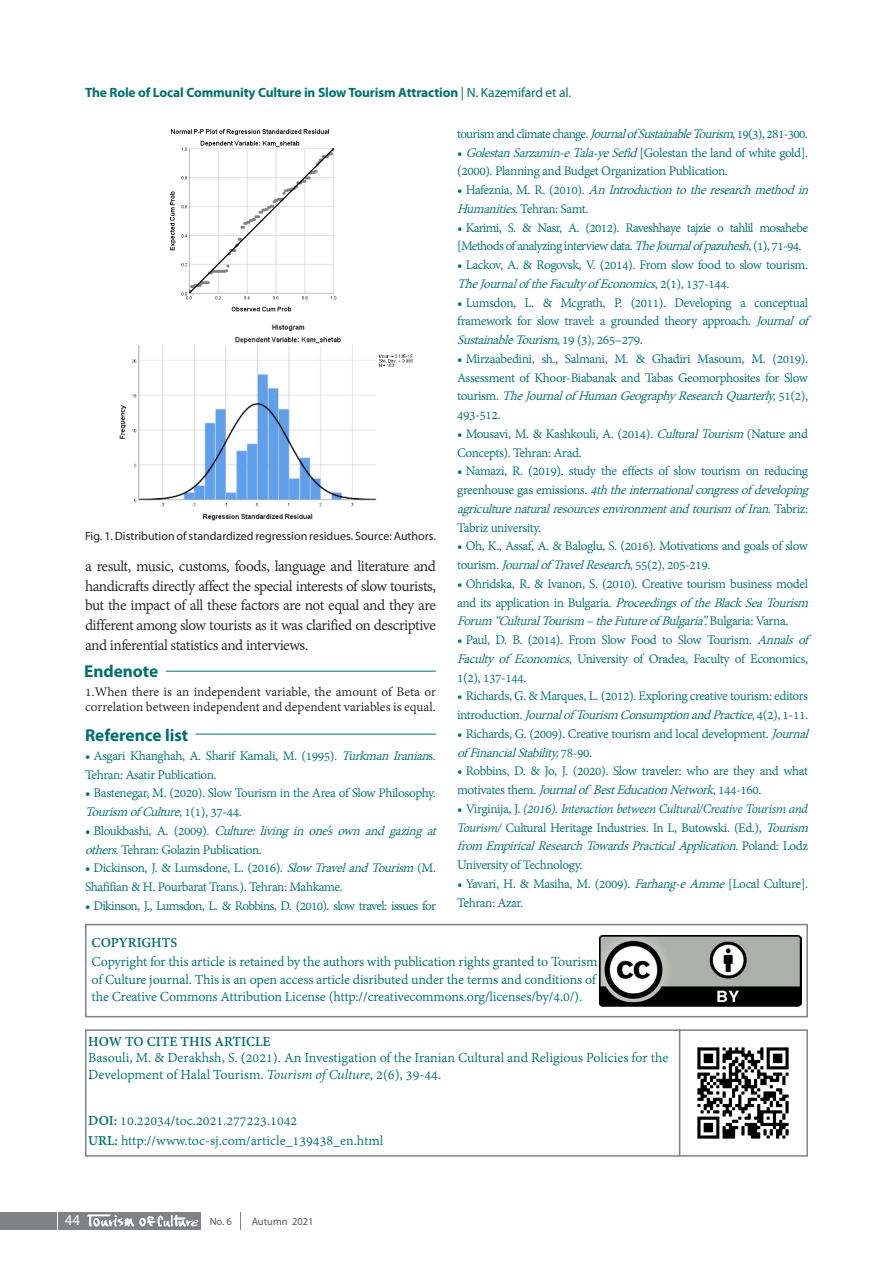
<style>
.page{position:relative;width:893px;height:1263px;background:#fff}
.page>*{position:absolute;margin:0;border:0;box-sizing:border-box;transform-origin:0 0}
.Titr{font:700 17.25px "Myriad Pro";color:#017072}
.Text_Body{font:16.5px/19.8px "Adobe Devanagari";letter-spacing:-.03em;color:#231f20;text-align:justify}
.First___Last_TB{font:15px/17.2px "Adobe Devanagari";color:#017072}
.First___Last_TB-2{font:700 15px "Adobe Devanagari";color:#017072}
.t1{font:15px "Myriad Pro";color:#fff}
.t2{font:14.25px/18.8px "Adobe Devanagari";letter-spacing:-.03em;color:#017072}
.t3{font:14.25px/18.8px "Adobe Devanagari";letter-spacing:-.05em;color:#017072}
.Endnote___Date{font:14.25px/15px "Adobe Devanagari";color:#231f20}
.t4{font:italic 14.25px/18.8px "Adobe Devanagari";color:#017072}
.t5{font:700 13.5px "Myriad Pro";letter-spacing:-.01em;color:#017072}
.Caption___Footnote{font:12px "Myriad Pro";color:#231f20}
.t6{font:10.5px "Myriad Pro";color:#57585a}
.s1{font-weight:400}
.s2{font-style:italic}
.s3{font-style:normal}
.s4{font-weight:700}
</style>
<div class="page">
<div style="left:86px;top:1212px;width:115px;height:18px;background:#808285"></div>
<div style="left:59px;top:1212px;width:27px;height:18px;background:#808285"></div>
<div style="left:0;top:1212px;width:57px;height:18px;background:#808285"></div>
<svg style="left:240px;top:1212px;width:1px;height:18px"></svg>
<svg style="left:87px;top:1215px;width:112px;height:12px"></svg>
<hr style="left:196px;top:734px;width:240px;height:1px;background:#017072">
<hr style="left:166px;top:671px;width:270px;height:1px;background:#017072">
<div style="left:85px;top:1029px;width:723px;height:128px;border:2px solid #808285"></div>
<hr style="left:679px;top:1029px;width:1px;height:127px;background:#808285">
<div style="left:85px;top:924px;width:723px;height:93px;border:2px solid #808285"></div>
<img style="left:600px;top:935px;width:201px;height:72px">
<img style="left:697px;top:1047px;width:92px;height:92px">
<img style="left:169px;top:129px;width:168px;height:183px">
<img style="left:119px;top:324px;width:294px;height:197px">
<p class="t5" style="left:85px;top:85px;width:488px">The Role of Local Community Culture in Slow Tourism Attraction <span class="s1">| N. Kazemifard et al.</span></p>
<p class="Caption___Footnote" style="left:85px;top:529px;width:352px">Fig. 1. Distribution of standardized regression residues. Source: Authors.</p>
<p class="Text_Body" style="left:85px;top:557px;width:352px">a result, music, customs, foods, language and literature and handicrafts directly affect the special interests of slow tourists, but the impact of all these factors are not equal and they are different among slow tourists as it was clarified on descriptive and inferential statistics and interviews.</p>
<p class="Titr" style="left:84px;top:661px;width:76px">Endenote</p>
<p class="Endnote___Date" style="left:85px;top:685px;width:352px">1.When there is an independent variable, the amount of Beta or correlation between independent and dependent variables is equal.</p>
<p class="Titr" style="left:85px;top:726px;width:105px">Reference list</p>
<p class="t2" style="left:85px;top:747px;width:352px">• Asgari Khanghah, A. Sharif Kamali, M. (1995). <span class="s2">TurkmanIranian</span>s.<br>Tehran: Asatir Publication.</p>
<p class="t2" style="left:85px;top:785px;width:352px">• Bastenegar, M. (2020). Slow Tourism in the Area of Slow Philosophy.<br><span class="s2">Tourism of Culture</span>, 1 ( 1 ) , 3 7 - 4 4 .</p>
<p class="t2" style="left:85px;top:822px;width:357px">• B l o u k b a s h i , A . ( 2 0 0 9 ) . <span class="s2">Culture:livinginone’sownandgazingat others</span>. Tehran: Golazin Publication.</p>
<p class="t2" style="left:85px;top:860px;width:352px">• Dickinson, J. &amp; Lumsdone, L. (2016). <span class="s2">SlowTravelandTourism</span> (M.<br>Shafifian &amp; H. Pourbarat Trans.). Tehran: Mahkame.</p>
<p class="t3" style="left:85px;top:897px;width:352px">• Dikinson, J., Lumsdon, L. &amp; Robbins, D. (2010). slow travel: issues for</p>
<p class="t3" style="left:457px;top:125px;width:352px">tourism and climate change. <span class="s2">Journalof SustainableTourism</span>, 19(3), 281-300.</p>
<p class="t2" style="left:457px;top:144px;width:352px">• <span class="s2">GolestanSarzamin-eTala-yeSefid</span>[ G ol e st an th e l an d o f wh ite gol d ] . (2000). Planning and Budget Organization Publication.</p>
<p class="t4" style="left:457px;top:182px;width:357px"><span class="s3">• H a fe z n i a , M . R . ( 2 0 1 0 ) .</span> AnIntroductiontotheresearchmethodin<br>Humanities<span class="s3">. Te h r a n : S a m t .</span></p>
<p class="t3" style="left:457px;top:219px;width:353px">• Karimi, S. &amp; Nasr, A. (2012). Raveshhaye tajzie o tahlil mosahebe [Methods of analyzing interview data. <span class="s2">TheJournalof pazuhesh</span>, (1), 71-94.</p>
<p class="t2" style="left:457px;top:257px;width:352px">• Lackov, A. &amp; Rogovsk, V. (2014). From slow food to slow tourism.<br><span class="s2">TheJournalof theFacultyof Economics</span>, 2 ( 1 ) , 1 3 7 - 1 4 4 .</p>
<p class="t2" style="left:457px;top:294px;width:354px;text-align:justify">• Lumsdon, L. &amp; Mcgrath, P. (2011). Developing a conceptual framework for slow travel: a grounded theory approach. <span class="s2">Journalof SustainableTourism</span>, 1 9 ( 3 ) , 2 6 5 – 2 7 9 .</p>
<p class="t2" style="left:457px;top:350px;width:352px;text-align:justify">• Mirzaabedini, sh., Salmani, M. &amp; Ghadiri Masoum, M. (2019).<br>Assessment of Khoor-Biabanak and Tabas Geomorphosites for Slow t o u r i s m . <span class="s2">TheJournalof HumanGeographyResearchQuarterly,</span>5 1 ( 2 ) , 493-512.</p>
<p class="t2" style="left:457px;top:425px;width:352px">• Mousavi, M. &amp; Kashkouli, A. (2014). <span class="s2">CulturalTourism</span> (Nature and<br>Concepts). Tehran: Arad.</p>
<p class="t2" style="left:457px;top:463px;width:357px">• Namazi, R. (2019). study the effects of slow tourism on reducing g r e e n h o u s e g a s e m i s s i o n s . <span class="s2">4ththeinternationalcongressof developing agriculturenaturalresourcesenvironmentandtourism of Iran</span>. T a b r i z :<br>Tabriz university.</p>
<p class="t2" style="left:457px;top:538px;width:352px">• Oh, K., Assaf, A. &amp; Baloglu, S. (2016). Motivations and goals of slow t o u r i s m . <span class="s2">Journalof TravelResearch</span>, 5 5 ( 2 ) , 2 0 5 - 2 1 9 .</p>
<p class="t2" style="left:457px;top:575px;width:357px">• Ohridska, R. &amp; Ivanon, S. (2010). Creative tourism business model a n d i t s a p p l i c a t i o n i n B u l g a r i a . <span class="s2">Proceedingsof theBlackSeaTourism<br>Forum “CulturalTourism –theFutureof Bulgaria”.</span>B u l g a r i a : V a r n a .</p>
<p class="t2" style="left:457px;top:632px;width:354px;text-align:justify">• Paul, D. B. (2014). From Slow Food to Slow Tourism. <span class="s2">Annalsof Facultyof Economics</span>, University of Oradea, Faculty of Economics, 1(2), 137-144.</p>
<p class="t2" style="left:457px;top:688px;width:352px">• Richards, G. &amp; Marques, L. (2012). Exploring creative tourism: editors i n t r o d u c t i o n . <span class="s2">Journalof Tourism ConsumptionandPractice</span>, 4 ( 2 ) , 1 - 1 1 .</p>
<p class="t2" style="left:457px;top:725px;width:357px">• Richards, G. (2009). Creative tourism and local development. <span class="s2">Journal of FinancialStability,</span>7 8 - 9 0 .</p>
<p class="t2" style="left:457px;top:763px;width:352px">• Robbins, D. &amp; Jo, J. (2020). Slow traveler: who are they and what m o t i v a t e s t h e m . <span class="s2">Journalof BestEducationNetwork</span>, 1 4 4 - 1 6 0 .</p>
<p class="t2" style="left:457px;top:800px;width:357px">• Virginija, J. <span class="s2">(2016). Interaction between Cultural/Creative Tourism and Tourism/</span> Cultural Heritage Industries. In L, Butowski. (Ed.), <span class="s2">Tourism from EmpiricalResearchTowardsPracticalApplication</span>. P o l a n d : L o d z University of Technology.</p>
<p class="t2" style="left:457px;top:875px;width:352px">• Yavari, H. &amp; Masiha, M. (2009). <span class="s2">Farhang-eAmme</span>[Local Culture].<br>Tehran: Azar.</p>
<p class="First___Last_TB-2" style="left:92px;top:934px;width:87px">COPYRIGHTS</p>
<p class="First___Last_TB" style="left:92px;top:954px;width:507px;text-align:justify">Copyright for this article is retained by the authors with publication rights granted to Tourism of Culture journal. This is an open access article disributed under the terms and conditions of the Creative Commons Attribution License (http://creativecommons.org/licenses/by/4.0/).</p>
<p class="First___Last_TB-2" style="left:88px;top:1033px;width:184px">HOW TO CITE THIS ARTICLE</p>
<p class="First___Last_TB" style="left:88px;top:1051px;width:582px;line-height:16.5px">Basouli, M. &amp; Derakhsh, S. (2021). An Investigation of the Iranian Cultural and Religious Policies for the<br>Development of Halal Tourism. <span class="s2">Tourism of Culture</span>, 2(6), 39-44.</p>
<p class="First___Last_TB" style="left:88px;top:1113px;width:211px"><span class="s4">DOI:</span> 10.22034/toc.2021.277223.1042</p>
<p class="First___Last_TB" style="left:88px;top:1133px;width:297px"><span class="s4">URL:</span> http://www.toc-sj.com/article_139438_en.html</p>
<p class="t1" style="left:65px;top:1212px;width:17px">44</p>
<p class="t6" style="left:210px;top:1216px;width:24px">No. 6</p>
<p class="t6" style="left:252px;top:1216px;width:63px">Autumn 2021</p>
</div>
